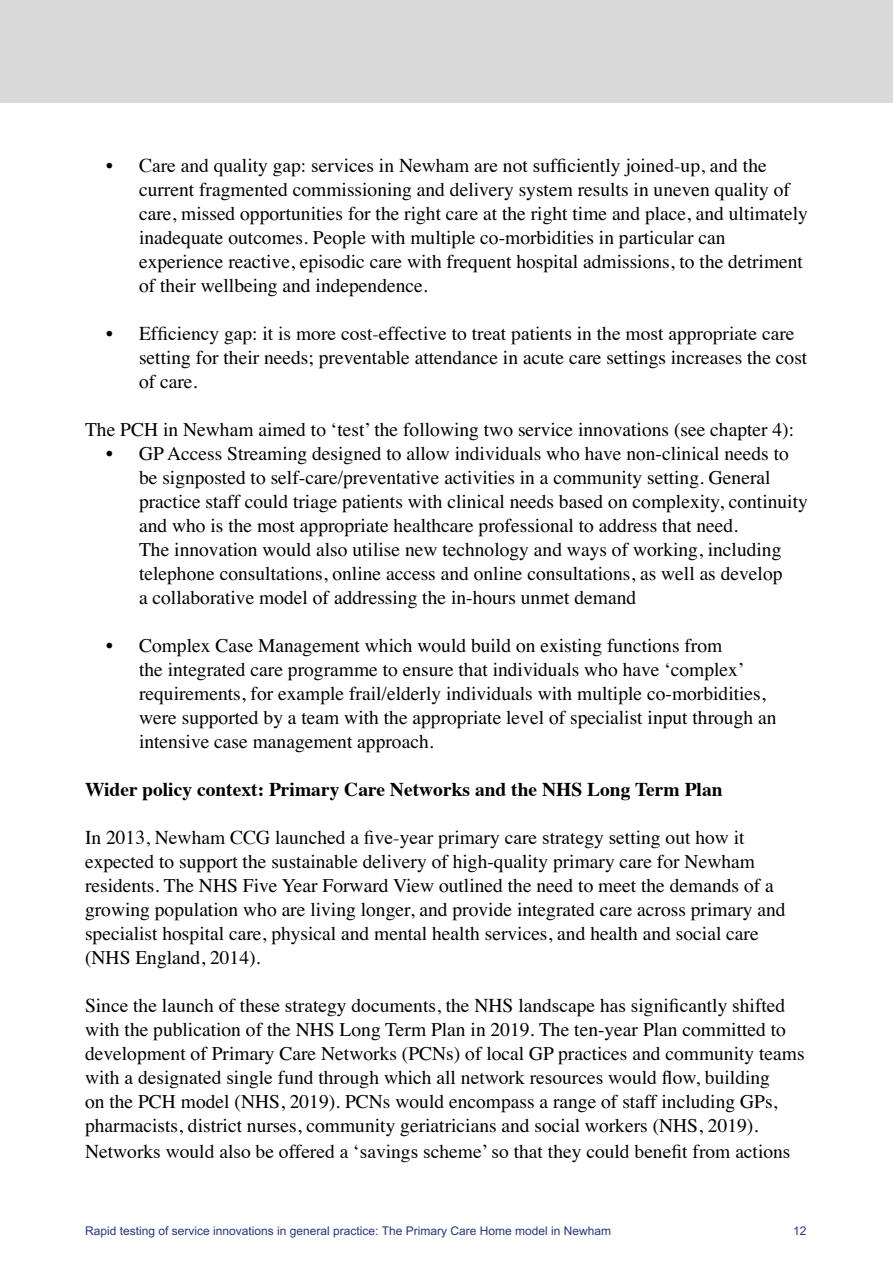
<style>
.page{position:relative;width:893px;height:1263px;background:#fff}
.page>*{position:absolute;margin:0;border:0;box-sizing:border-box;transform-origin:0 0}
.t1{font:19.5px/24px "Times";color:#000}
.t2{font:19.5px "Times Roman 2";color:#000}
.t3{font:700 19.5px "Times";color:#000}
.t4{font:12px "Arial";color:#283583}
</style>
<div class="page">
<div style="left:0;top:0;width:893px;height:102px;background:#dadada"></div>
<p class="t2" style="left:106px;top:147px;width:662px">• Care and quality gap: services in Newham are not sufficiently joined-up, and the</p>
<p class="t1" style="left:139px;top:176px;width:670px">current fragmented commissioning and delivery system results in uneven quality of care, missed opportunities for the right care at the right time and place, and ultimately inadequate outcomes. People with multiple co-morbidities in particular can experience reactive, episodic care with frequent hospital admissions, to the detriment of their wellbeing and independence.</p>
<p class="t2" style="left:106px;top:315px;width:690px">• Efficiency gap: it is more cost-effective to treat patients in the most appropriate care</p>
<p class="t1" style="left:139px;top:344px;width:670px">setting for their needs; preventable attendance in acute care settings increases the cost of care.</p>
<p class="t1" style="left:85px;top:416px;width:711px">The PCH in Newham aimed to ‘test’ the following two service innovations (see chapter 4):</p>
<p class="t1" style="left:139px;top:440px;width:670px;text-indent:-33px">• GP Access Streaming designed to allow individuals who have non-clinical needs to be signposted to self-care/preventative activities in a community setting. General practice staff could triage patients with clinical needs based on complexity, continuity and who is the most appropriate healthcare professional to address that need.<br>The innovation would also utilise new technology and ways of working, including telephone consultations, online access and online consultations, as well as develop<br>a collaborative model of addressing the in-hours unmet demand</p>
<p class="t1" style="left:139px;top:632px;width:639px;text-indent:-33px">• Complex Case Management which would build on existing functions from<br>the integrated care programme to ensure that individuals who have ‘complex’ requirements, for example frail/elderly individuals with multiple co-morbidities, were supported by a team with the appropriate level of specialist input through an intensive case management approach.</p>
<p class="t3" style="left:85px;top:771px;width:639px">Wider policy context: Primary Care Networks and the NHS Long Term Plan</p>
<p class="t2" style="left:85px;top:819px;width:661px">In 2013, Newham CCG launched a five-year primary care strategy setting out how it</p>
<p class="t1" style="left:85px;top:848px;width:702px">expected to support the sustainable delivery of high-quality primary care for Newham residents. The NHS Five Year Forward View outlined the need to meet the demands of a growing population who are living longer, and provide integrated care across primary and specialist hospital care, physical and mental health services, and health and social care (NHS England, 2014).</p>
<p class="t2" style="left:85px;top:987px;width:702px">Since the launch of these strategy documents, the NHS landscape has significantly shifted</p>
<p class="t1" style="left:85px;top:1016px;width:721px">with the publication of the NHS Long Term Plan in 2019. The ten-year Plan committed to development of Primary Care Networks (PCNs) of local GP practices and community teams</p>
<p class="t2" style="left:85px;top:1059px;width:686px">with a designated single fund through which all network resources would flow, building</p>
<p class="t1" style="left:85px;top:1088px;width:694px">on the PCH model (NHS, 2019). PCNs would encompass a range of staff including GPs, pharmacists, district nurses, community geriatricians and social workers (NHS, 2019).</p>
<p class="t2" style="left:85px;top:1133px;width:707px">Networks would also be offered a ‘savings scheme’ so that they could benefit from actions</p>
<p class="t4" style="left:85px;top:1223px;width:527px">Rapid testing of service innovations in general practice: The Primary Care Home model in Newham</p>
<p class="t4" style="left:793px;top:1223px;width:15px">12</p>
</div>
